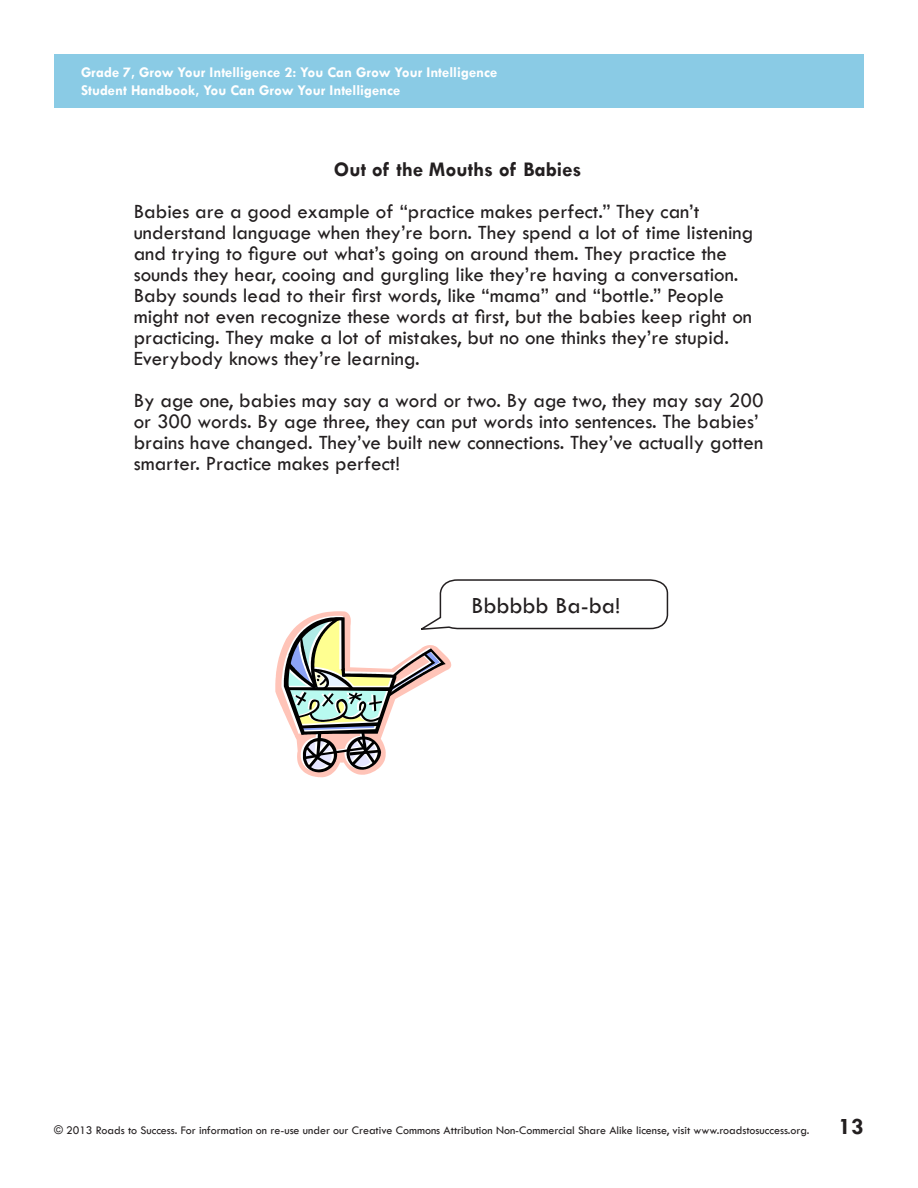
<style>
.page{position:relative;width:918px;height:1188px;background:#fff}
.page>*{position:absolute;margin:0;border:0;box-sizing:border-box;transform-origin:0 0}
.SHFR_Text{font:500 24px "Tw Cen";letter-spacing:-.01em;color:#231f20}
.Lesson_Front_Page_Te{font:700 24px "Tw Cen";color:#231f20}
.t1{font:500 21px/21px "Tw Cen";color:#231f20}
.t2{font:700 21px "Tw Cen";color:#231f20}
.t3{font:700 15px "Tw Cen";color:#fff}
.t4{font:500 12px "Tw Cen";color:#231f20}
</style>
<div class="page">
<div style="left:54px;top:54px;width:810px;height:54px;background:#8acbe5"></div>
<svg style="left:275px;top:579px;width:394px;height:198px"></svg>
<p class="t3" style="left:81px;top:63px;width:418px">Grade 7, Grow Your Intelligence 2: You Can Grow Your Intelligence</p>
<p class="t3" style="left:81px;top:81px;width:321px">Student Handbook, You Can Grow Your Intelligence</p>
<p class="t2" style="left:334px;top:157px;width:249px">Out of the Mouths of Babies</p>
<p class="t1" style="left:134px;top:201px;width:621px">Babies are a good example of “practice makes perfect.” They can’t understand language when they’re born. They spend a lot of time listening and trying to figure out what’s going on around them. They practice the sounds they hear, cooing and gurgling like they’re having a conversation.<br>Baby sounds lead to their first words, like “mama” and “bottle.” People might not even recognize these words at first, but the babies keep right on practicing. They make a lot of mistakes, but no one thinks they’re stupid.<br>Everybody knows they’re learning.</p>
<p class="t1" style="left:134px;top:390px;width:631px">By age one, babies may say a word or two. By age two, they may say 200 or 300 words. By age three, they can put words into sentences. The babies’ brains have changed. They’ve built new connections. They’ve actually gotten smarter. Practice makes perfect!</p>
<p class="SHFR_Text" style="left:472px;top:591px;width:150px">Bbbbbb Ba-ba!</p>
<p class="t4" style="left:54px;top:1123px;width:757px">© 2013 Roads to Success. For information on re-use under our Creative Commons Attribution Non-Commercial Share Alike license, visit www.roadstosuccess.org.</p>
<p class="Lesson_Front_Page_Te" style="left:839px;top:1112px;width:27px">13</p>
</div>
